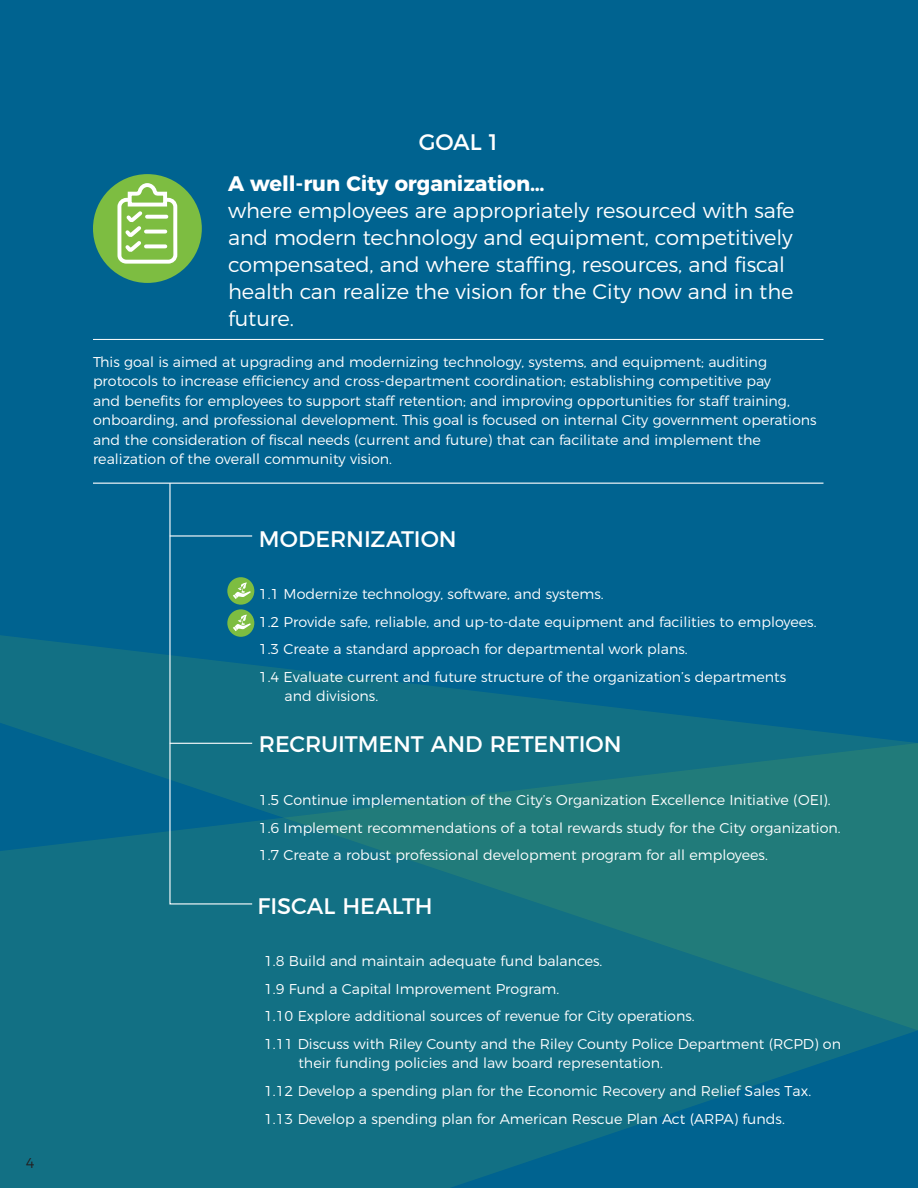
<style>
.page{position:relative;width:918px;height:1188px;background:#006390}
.page>*{position:absolute;margin:0;border:0;box-sizing:border-box;transform-origin:0 0}
.t1{font:22.5px "Montserrat";letter-spacing:-.005em;color:#fff}
.t2{font:300 21px/27px "Montserrat";letter-spacing:-.005em;color:#fff}
.t3{font:300 14.25px/27.6px "Montserrat";color:#fff}
.t4{font:300 14.25px "Montserrat";color:#231f20}
.s1{font-weight:700}
</style>
<div class="page">
<svg style="left:0;top:1030px;width:917px;height:158px;fill:#127084"></svg>
<svg style="left:0;top:635px;width:918px;height:395px;fill:#127084"></svg>
<hr style="left:93px;top:339px;width:731px;height:1px;background:#fff">
<hr style="left:93px;top:483px;width:731px;height:1px;background:#fff">
<svg style="left:169px;top:482px;width:84px;height:423px"></svg>
<hr style="left:170px;top:535px;width:82px;height:2px;background:#fff">
<div style="left:93px;top:174px;width:109px;height:109px;background:#7dbd41;border-radius:50%"></div>
<svg style="left:115px;top:181px;width:64px;height:83px"></svg>
<p class="t4" style="left:26px;top:1152px;width:10px">4</p>
<p class="t1" style="left:419px;top:124px;width:80px">GOAL 1</p>
<p class="t2" style="left:228px;top:168px;width:568px"><span class="s1">A well-run City organization…<br></span>where employees are appropriately resourced with safe and modern technology and equipment, competitively compensated, and where staffing, resources, and fiscal health can realize the vision for the City now and in the future.</p>
<p class="t3" style="left:93px;top:351px;width:725px;line-height:19.5px">This goal is aimed at upgrading and modernizing technology, systems, and equipment; auditing protocols to increase efficiency and cross-department coordination; establishing competitive pay<br>and benefits for employees to support staff retention; and improving opportunities for staff training, onboarding, and professional development. This goal is focused on internal City government operations and the consideration of fiscal needs (current and future) that can facilitate and implement the realization of the overall community vision.</p>
<p class="t1" style="left:259px;top:521px;width:199px">MODERNIZATION</p>
<p class="t3" style="left:259px;top:579px;width:559px">1.1 Modernize technology, software, and systems.<br>1.2 Provide safe, reliable, and up-to-date equipment and facilities to employees.<br>1.3 Create a standard approach for departmental work plans.<br>1.4 Evaluate current and future structure of the organization’s departments</p>
<p class="t3" style="left:285px;top:681px;width:95px">and divisions.</p>
<p class="t1" style="left:259px;top:726px;width:364px">RECRUITMENT AND RETENTION</p>
<p class="t3" style="left:259px;top:785px;width:583px">1.5 Continue implementation of the City’s Organization Excellence Initiative (OEI).<br>1.6 Implement recommendations of a total rewards study for the City organization.<br>1.7 Create a robust professional development program for all employees.</p>
<p class="t1" style="left:257px;top:888px;width:177px">FISCAL HEALTH</p>
<p class="t3" style="left:264px;top:946px;width:578px">1.8 Build and maintain adequate fund balances.<br>1.9 Fund a Capital Improvement Program.<br>1.10 Explore additional sources of revenue for City operations.<br>1.11 Discuss with Riley County and the Riley County Police Department (RCPD) on</p>
<p class="t3" style="left:264px;top:1048px;width:549px;text-indent:34px">their funding policies and law board representation.<br>1.12 Develop a spending plan for the Economic Recovery and Relief Sales Tax.<br>1.13 Develop a spending plan for American Rescue Plan Act (ARPA) funds.</p>
</div>
